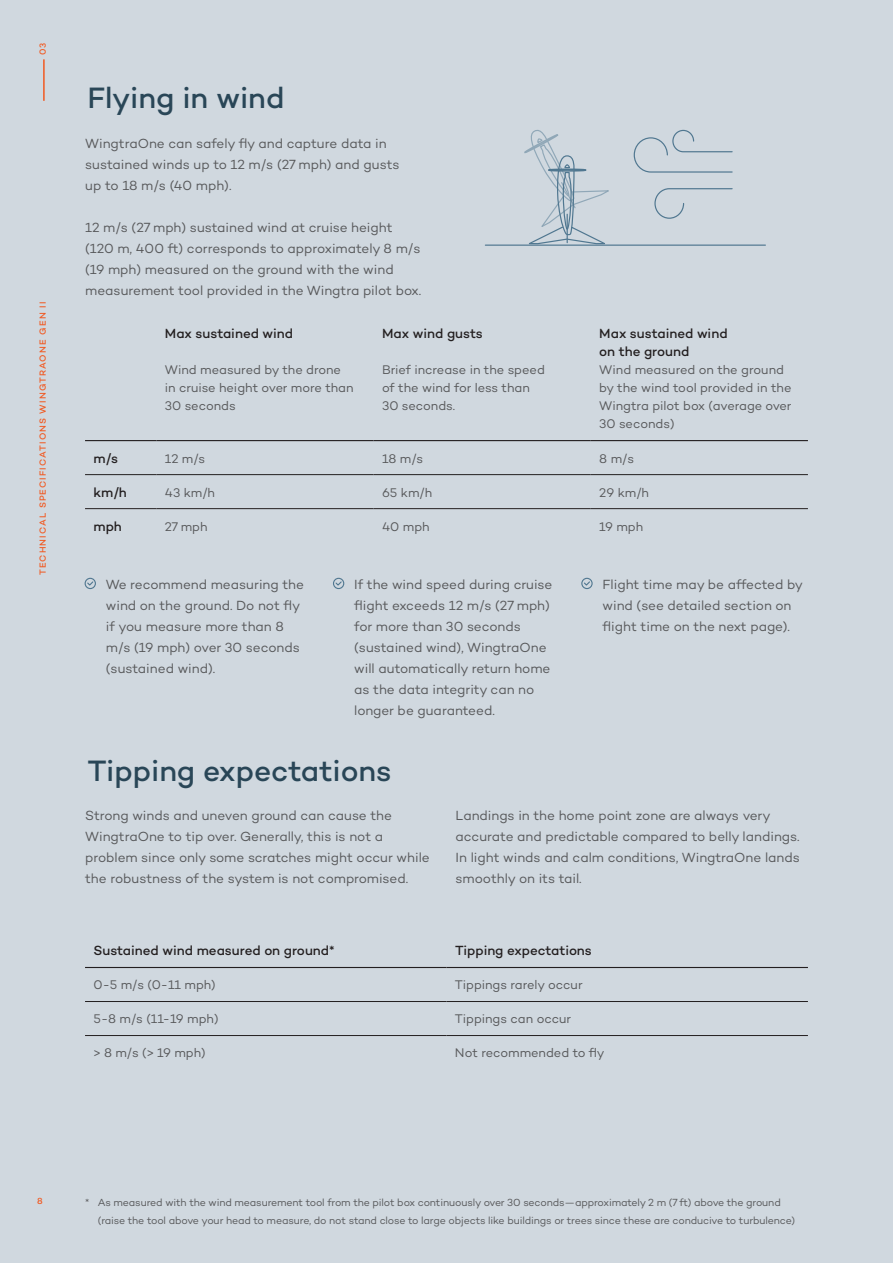
<style>
.page{position:relative;width:893px;height:1263px;background:#d0d8df}
.page>*{position:absolute;margin:0;border:0;box-sizing:border-box;transform-origin:0 0}
.t1{font:500 30px "Campton";color:#294657}
.t2{font:13.5px/21px "Campton";color:#57585a}
.t3{font:500 13.5px/18px "Campton";color:#231f20}
.t4{font:12.75px/18px "Campton";color:#57585a}
.t5{font:10.5px/18px "Campton";letter-spacing:-.015em;color:#57585a}
.t6{font:500 9px "Campton";letter-spacing:.13em;color:#f15921}
</style>
<div class="page">
<hr style="left:85px;top:474px;width:71px;height:1px;background:#231f20">
<hr style="left:156px;top:474px;width:218px;height:1px;background:#231f20">
<hr style="left:374px;top:474px;width:217px;height:1px;background:#231f20">
<hr style="left:591px;top:474px;width:217px;height:1px;background:#231f20">
<hr style="left:85px;top:508px;width:71px;height:1px;background:#231f20">
<hr style="left:156px;top:508px;width:218px;height:1px;background:#231f20">
<hr style="left:374px;top:508px;width:217px;height:1px;background:#231f20">
<hr style="left:591px;top:508px;width:217px;height:1px;background:#231f20">
<hr style="left:85px;top:440px;width:71px;height:1px;background:#231f20">
<hr style="left:156px;top:440px;width:218px;height:1px;background:#231f20">
<hr style="left:374px;top:440px;width:217px;height:1px;background:#231f20">
<hr style="left:591px;top:440px;width:217px;height:1px;background:#231f20">
<hr style="left:85px;top:1001px;width:361px;height:1px;background:#231f20">
<hr style="left:446px;top:1001px;width:362px;height:1px;background:#231f20">
<hr style="left:85px;top:1035px;width:361px;height:1px;background:#231f20">
<hr style="left:446px;top:1035px;width:362px;height:1px;background:#231f20">
<hr style="left:85px;top:967px;width:361px;height:1px;background:#231f20">
<hr style="left:446px;top:967px;width:362px;height:1px;background:#231f20">
<hr style="left:485px;top:245px;width:280px;height:1px;background:#507790">
<svg style="left:523px;top:130px;width:88px;height:116px"></svg>
<svg style="left:633px;top:129px;width:100px;height:90px"></svg>
<svg style="left:84px;top:577px;width:12px;height:13px"></svg>
<svg style="left:333px;top:577px;width:12px;height:13px"></svg>
<svg style="left:581px;top:577px;width:12px;height:13px"></svg>
<hr style="left:43px;top:59px;width:2px;height:42px;background:#f15921">
<p class="t6" style="left:37px;top:55px;width:14px;rotate:-90deg">03</p>
<p class="t6" style="left:37px;top:575px;width:275px;rotate:-90deg">TECHNICAL SPECIFICATIONS WINGTRAONE GEN II</p>
<h1 class="t1" style="left:87px;top:79px;width:199px">Flying in wind</h1>
<p class="t2" style="left:85px;top:133px;width:316px">WingtraOne can safely fly and capture data in sustained winds up to 12 m/s (27 mph) and gusts up to 18 m/s (40 mph).</p>
<p class="t2" style="left:85px;top:217px;width:338px">12 m/s (27 mph) sustained wind at cruise height (120 m, 400 ft) corresponds to approximately 8 m/s (19 mph) measured on the ground with the wind measurement tool provided in the Wingtra pilot box.</p>
<p class="t3" style="left:165px;top:324px;width:130px">Max sustained wind</p>
<p class="t4" style="left:165px;top:360px;width:190px">Wind measured by the drone in cruise height over more than<br>30 seconds</p>
<p class="t3" style="left:382px;top:324px;width:102px">Max wind gusts</p>
<p class="t4" style="left:382px;top:360px;width:164px">Brief increase in the speed of the wind for less than<br>30 seconds.</p>
<p class="t3" style="left:599px;top:324px;width:130px">Max sustained wind on the ground</p>
<p class="t4" style="left:599px;top:360px;width:194px">Wind measured on the ground by the wind tool provided in the<br>Wingtra pilot box (average over<br>30 seconds)</p>
<p class="t3" style="left:94px;top:449px;width:26px">m/s</p>
<p class="t4" style="left:165px;top:449px;width:42px">12 m/s</p>
<p class="t4" style="left:382px;top:449px;width:43px">18 m/s</p>
<p class="t4" style="left:599px;top:449px;width:36px">8 m/s</p>
<p class="t3" style="left:94px;top:483px;width:35px">km/h</p>
<p class="t4" style="left:165px;top:483px;width:52px">43 km/h</p>
<p class="t4" style="left:382px;top:483px;width:52px">65 km/h</p>
<p class="t4" style="left:599px;top:483px;width:51px">29 km/h</p>
<p class="t3" style="left:94px;top:517px;width:30px">mph</p>
<p class="t4" style="left:165px;top:517px;width:44px">27 mph</p>
<p class="t4" style="left:382px;top:517px;width:49px">40 mph</p>
<p class="t4" style="left:599px;top:517px;width:45px">19 mph</p>
<p class="t2" style="left:106px;top:574px;width:200px">We recommend measuring the wind on the ground. Do not fly if you measure more than 8 m/s (19 mph) over 30 seconds (sustained wind).</p>
<p class="t2" style="left:354px;top:574px;width:200px">If the wind speed during cruise flight exceeds 12 m/s (27 mph) for more than 30 seconds (sustained wind), WingtraOne will automatically return home as the data integrity can no longer be guaranteed.</p>
<p class="t2" style="left:603px;top:574px;width:202px">Flight time may be affected by wind (see detailed section on flight time on the next page).</p>
<h1 class="t1" style="left:87px;top:752px;width:306px">Tipping expectations</h1>
<p class="t2" style="left:85px;top:805px;width:346px">Strong winds and uneven ground can cause the WingtraOne to tip over. Generally, this is not a problem since only some scratches might occur while the robustness of the system is not compromised.</p>
<p class="t2" style="left:456px;top:805px;width:346px">Landings in the home point zone are always very accurate and predictable compared to belly landings.<br>In light winds and calm conditions, WingtraOne lands smoothly on its tail.</p>
<p class="t3" style="left:94px;top:941px;width:243px">Sustained wind measured on ground*</p>
<p class="t3" style="left:455px;top:941px;width:138px">Tipping expectations</p>
<p class="t4" style="left:94px;top:976px;width:124px">0-5 m/s (0-11 mph)</p>
<p class="t4" style="left:455px;top:976px;width:129px">Tippings rarely occur</p>
<p class="t4" style="left:94px;top:1010px;width:126px">5-8 m/s (11-19 mph)</p>
<p class="t4" style="left:455px;top:1010px;width:118px">Tippings can occur</p>
<p class="t4" style="left:94px;top:1044px;width:114px">&gt; 8 m/s (&gt; 19 mph)</p>
<p class="t4" style="left:455px;top:1044px;width:151px">Not recommended to fly</p>
<p class="t6" style="left:37px;top:1195px;width:7px">8</p>
<p class="t5" style="left:98px;top:1193px;width:699px;text-indent:-13px">* As measured with the wind measurement tool from the pilot box continuously over 30 seconds—approximately 2 m (7 ft) above the ground (raise the tool above your head to measure, do not stand close to large objects like buildings or trees since these are conducive to turbulence)</p>
</div>
